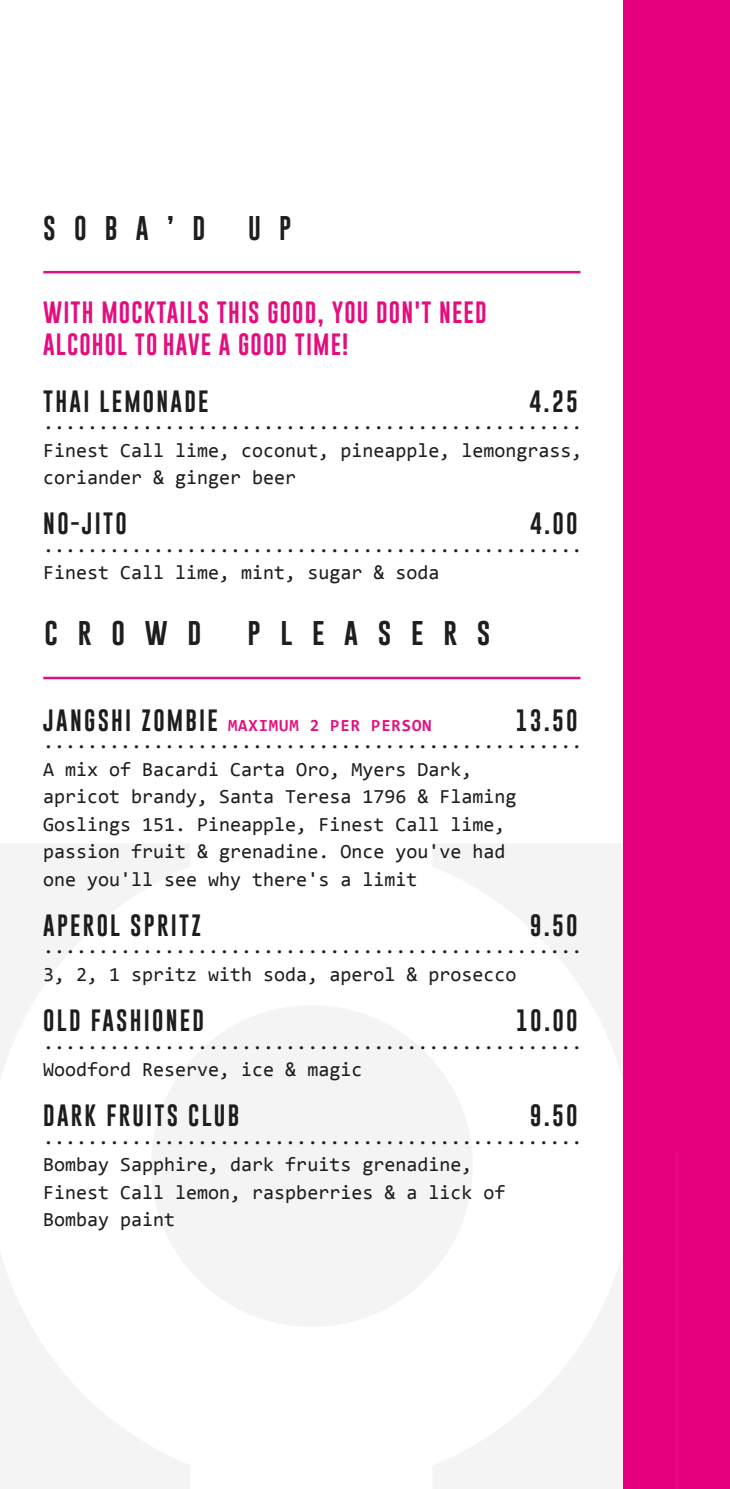
<style>
.page{position:relative;width:730px;height:1489px;background:#fff}
.page>*{position:absolute;margin:0;border:0;box-sizing:border-box;transform-origin:0 0}
.t1{font:25px "Gobold";letter-spacing:.73em;color:#1e1e1c;scale:1.08 1}
.t2{font:25px "Gobold";letter-spacing:.73em;color:#1e1e1c}
.t3{font:22.5px "Gobold";letter-spacing:.1em;color:#1d1d1b}
.t4{font:22.5px/32.5px "Gobold";letter-spacing:.05em;color:#e40d7e}
.t5{font:20px/27.5px "Consolas";color:#1d1d1b}
.t6{font:700 17px "Consolas";letter-spacing:.05em;color:#e40d7e}
.s1{font-family:"Gobold";font-weight:400;font-size:22.5px;color:#1d1d1b}
</style>
<div class="page">
<div style="left:151px;top:1005px;width:322px;height:321px;background:#f4f4f4;border-radius:50%"></div>
<svg style="left:433px;top:843px;width:191px;height:645px"></svg>
<svg style="left:0;top:844px;width:190px;height:644px"></svg>
<div style="left:624px;top:0;width:106px;height:1488px;background:#e6007d"></div>
<hr style="left:676px;top:1151px;width:2px;height:337px;background:#e40d7e">
<hr style="left:43px;top:271px;width:537px;height:2px;background:#e40d7e">
<hr style="left:43px;top:676px;width:537px;height:3px;background:#e40d7e">
<p class="t2" style="left:43px;top:211px;width:164px">SOBA’D</p>
<p class="t2" style="left:248px;top:211px;width:45px">U P</p>
<p class="t4" style="left:43px;top:295px;width:445px">WITH MOCKTAILS THIS GOOD, YOU DON'T NEED<br>ALCOHOL TO HAVE A GOOD TIME!</p>
<p class="t3" style="left:43px;top:386px;width:167px">THAI LEMONADE</p>
<p class="t5" style="left:43px;top:408px;width:540px;text-align:justify">.................................................<br>Finest Call lime, coconut, pineapple, lemongrass, coriander &amp; ginger beer</p>
<p class="t3" style="left:43px;top:509px;width:85px">NO-JITO</p>
<p class="t5" style="left:43px;top:531px;width:540px">.................................................<br>Finest Call lime, mint, sugar &amp; soda</p>
<p class="t3" style="left:529px;top:386px;width:50px">4.25</p>
<p class="t3" style="left:530px;top:509px;width:49px">4.00</p>
<p class="t1" style="left:45px;top:617px;width:147px">CROWD</p>
<p class="t1" style="left:247px;top:617px;width:227px">PLEASERS</p>
<p class="t3" style="left:516px;top:705px;width:64px">13.50</p>
<p class="t6" style="left:43px;top:714px;width:390px"><span class="s1">JANGSHI ZOMBIE</span> MAXIMUM 2 PER PERSON</p>
<p class="t5" style="left:43px;top:727px;width:540px">.................................................<br>A mix of Bacardi Carta Oro, Myers Dark,<br>apricot brandy, Santa Teresa 1796 &amp; Flaming Goslings 151. Pineapple, Finest Call lime, passion fruit &amp; grenadine. Once you've had<br>one you'll see why there's a limit</p>
<p class="t3" style="left:43px;top:910px;width:159px">APEROL SPRITZ</p>
<p class="t5" style="left:43px;top:932px;width:540px">.................................................<br>3, 2, 1 spritz with soda, aperol &amp; prosecco</p>
<p class="t3" style="left:43px;top:1005px;width:162px">OLD FASHIONED</p>
<p class="t5" style="left:43px;top:1027px;width:540px">.................................................<br>Woodford Reserve, ice &amp; magic</p>
<p class="t3" style="left:43px;top:1100px;width:197px">DARK FRUITS CLUB</p>
<p class="t5" style="left:43px;top:1122px;width:540px">.................................................<br>Bombay Sapphire, dark fruits grenadine,<br>Finest Call lemon, raspberries &amp; a lick of<br>Bombay paint</p>
<p class="t3" style="left:530px;top:910px;width:50px">9.50</p>
<p class="t3" style="left:516px;top:1005px;width:63px">10.00</p>
<p class="t3" style="left:530px;top:1100px;width:50px">9.50</p>
</div>
